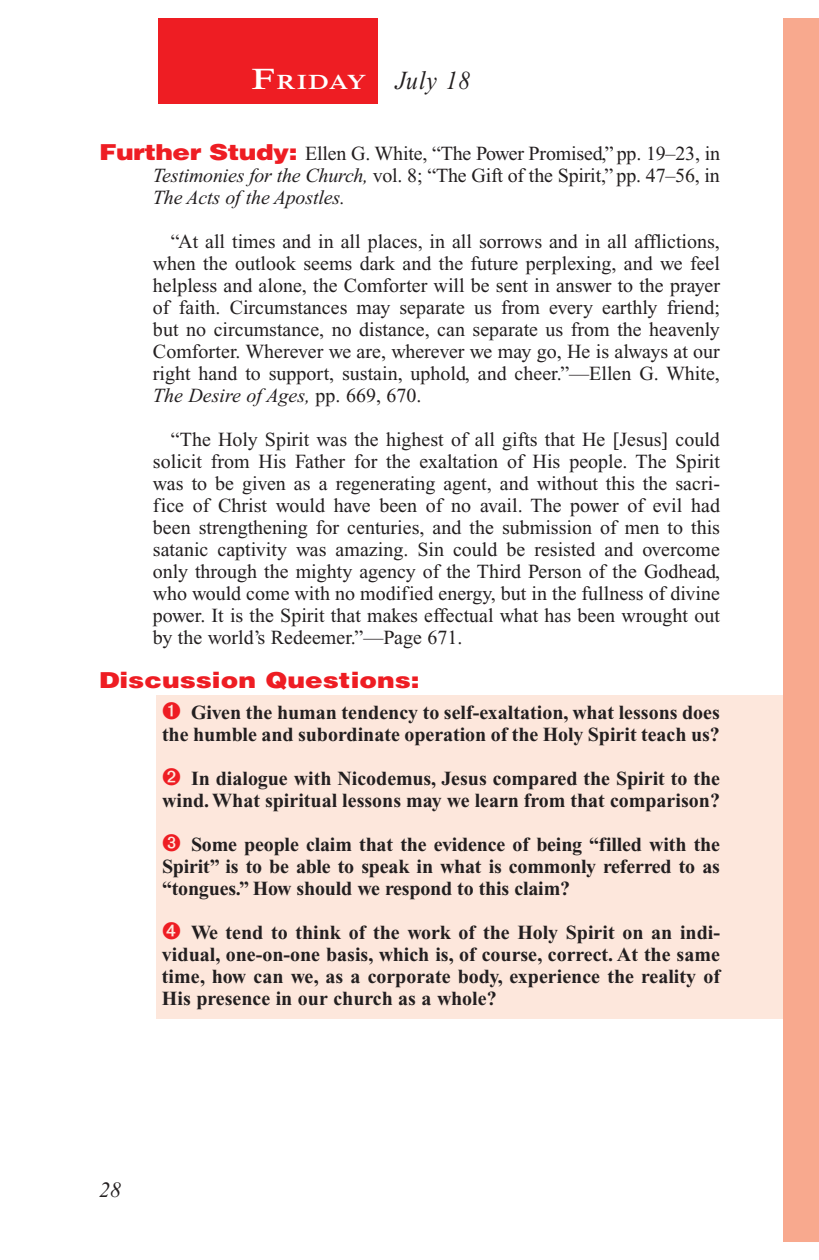
<style>
.page{position:relative;width:819px;height:1260px;background:#fff}
.page>*{position:absolute;margin:0;border:0;box-sizing:border-box;transform-origin:0 0}
.Lesson_Dates{font:italic 26px "Times New Roman PS Std";letter-spacing:.045em;color:#231f20;scale:.9 1}
.Question{font:900 22px "Helvetica LT Std";color:#ee1d23;scale:1.2 1}
.t1{font:italic 22px "Times New Roman PS Std";color:#231f20}
.Daily_Header{font:600 21px "Times NRMT Std";letter-spacing:.03em;color:#fff;scale:1.1 1}
.Body_SB{font:20px/22px "Times New Roman PS Std";color:#231f20;text-align:justify}
.Numbered_Bullet_List{font:700 20px/22px "Times New Roman PS Std";color:#231f20;text-align:right}
.Question_NO_SB{font:20px/22px "Times New Roman PS Std";letter-spacing:-.01em;color:#231f20;text-align:justify}
.s1{font-size:30px}
.s2{font-family:"Helvetica LT Std";font-weight:900;font-size:22px;color:#ee1d23}
.s3{font-style:italic}
</style>
<div class="page">
<div style="left:783px;top:18px;width:36px;height:1224px;background:#f8a98e"></div>
<div style="left:158px;top:18px;width:220px;height:86px;background:#ee1d23"></div>
<div style="left:157px;top:695px;width:626px;height:324px;background:#fde7dc"></div>
<p class="Daily_Header" style="left:252px;top:70px;width:106px"><span class="s1">F</span>riday</p>
<p class="Lesson_Dates" style="left:396px;top:66px;width:85px">July 18</p>
<p class="Question_NO_SB" style="left:153px;top:142px;width:569px;text-indent:-54px"><span class="s2">Further Study:</span> Ellen G. White, “The Power Promised,” pp. 19–23, in <span class="s3">Testimonies for the Church,</span> vol. 8; “The Gift of the Spirit,” pp. 47–56, in <span class="s3">The Acts of the Apostles.</span></p>
<p class="Body_SB" style="left:153px;top:230px;width:569px;text-indent:18px">“At all times and in all places, in all sorrows and in all afflictions, when the outlook seems dark and the future perplexing, and we feel helpless and alone, the Comforter will be sent in answer to the prayer of faith. Circumstances may separate us from every earthly friend; but no circumstance, no distance, can separate us from the heavenly Comforter. Wherever we are, wherever we may go, He is always at our right hand to support, sustain, uphold, and cheer.”—Ellen G. White, <span class="s3">The Desire of Ages,</span> pp. 669, 670.</p>
<p class="Body_SB" style="left:153px;top:428px;width:569px;text-indent:18px">“The Holy Spirit was the highest of all gifts that He [Jesus] could solicit from His Father for the exaltation of His people. The Spirit was to be given as a regenerating agent, and without this the sacri&shy;fice of Christ would have been of no avail. The power of evil had been strengthening for centuries, and the submission of men to this satanic captivity was amazing. Sin could be resisted and overcome only through the mighty agency of the Third Person of the Godhead, who would come with no modified energy, but in the fullness of divine power. It is the Spirit that makes effectual what has been wrought out by the world’s Redeemer.”—Page 671.</p>
<p class="Question" style="left:99px;top:666px;width:269px">Discussion Questions:</p>
<p class="Numbered_Bullet_List" style="left:162px;top:701px;width:559px">Given the human tendency to self-exaltation, what lessons does the humble and subordinate operation of the Holy Spirit teach us?</p>
<p class="Numbered_Bullet_List" style="left:162px;top:767px;width:560px">In dialogue with Nicodemus, Jesus compared the Spirit to the wind. What spiritual lessons may we learn from that comparison?</p>
<p class="Numbered_Bullet_List" style="left:162px;top:833px;width:560px;text-align:justify;text-indent:29px">Some people claim that the evidence of being “filled with the Spirit” is to be able to speak in what is commonly referred to as “tongues.” How should we respond to this claim?</p>
<p class="Numbered_Bullet_List" style="left:162px;top:921px;width:560px;text-align:justify;text-indent:29px">We tend to think of the work of the Holy Spirit on an indi&shy;vidual, one-on-one basis, which is, of course, correct. At the same time, how can we, as a corporate body, experience the reality of His presence in our church as a whole?</p>
<p class="t1" style="left:99px;top:1178px;width:23px">28</p>
</div>
